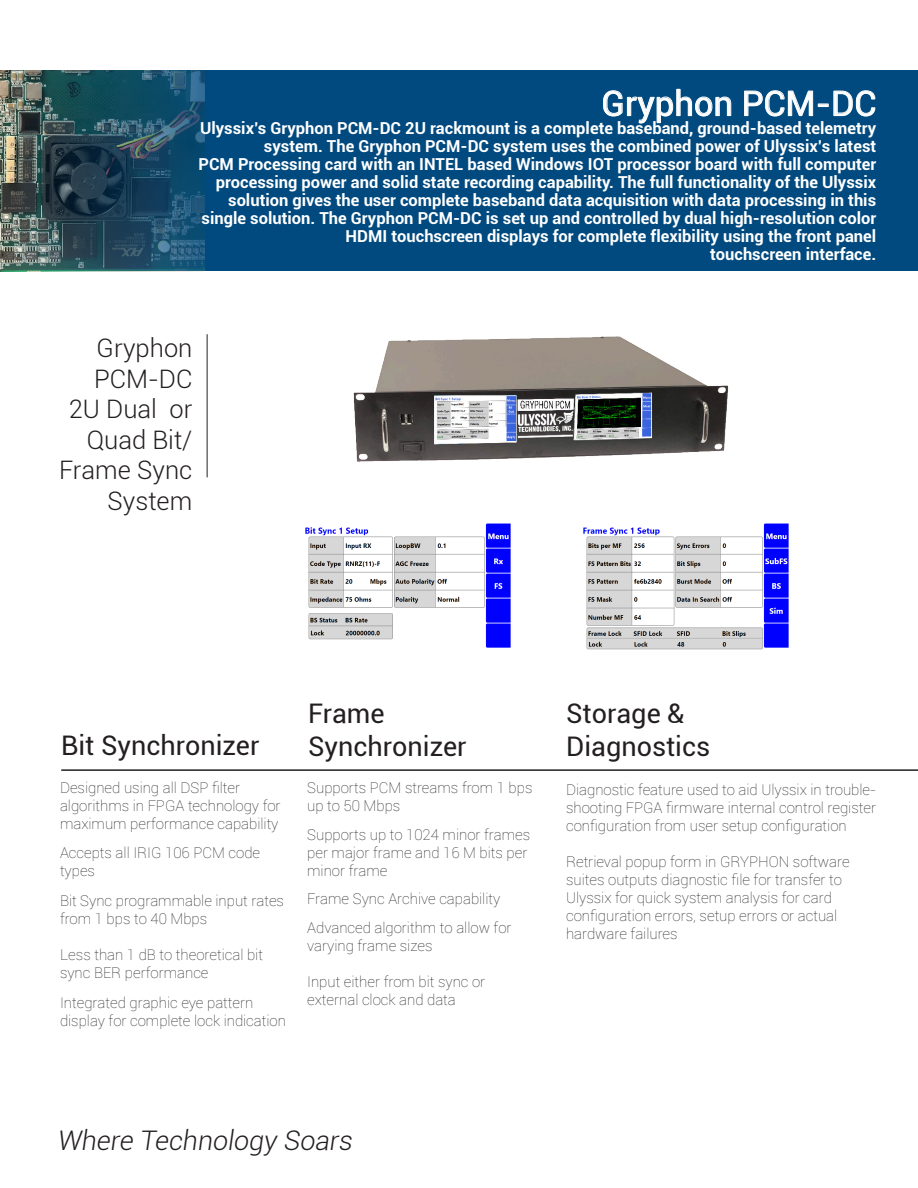
<style>
.page{position:relative;width:918px;height:1188px;background:#fff}
.page>*{position:absolute;margin:0;border:0;box-sizing:border-box;transform-origin:0 0}
.t1{font:34.5px "Roboto";color:#fff}
.t2{font:27px "Roboto";color:#231f20}
.t3{font:300 27px "Roboto";color:#231f20}
.t4{font:300 25.5px/30.6px "Roboto";color:#231f20}
.t5{font:700 16.5px/18px "Roboto";color:#fff;text-align:right}
.t6{font:100 15px/18px "Roboto";color:#231f20}
</style>
<div class="page">
<div style="left:0;top:71px;width:918px;height:200px;background:#004a7f"></div>
<hr style="left:207px;top:334px;width:1px;height:143px;background:#231f20">
<img style="left:583px;top:524px;width:205px;height:126px">
<img style="left:305px;top:524px;width:206px;height:124px">
<img style="left:353px;top:336px;width:376px;height:126px">
<hr style="left:61px;top:769px;width:857px;height:2px;background:#231f20">
<img style="left:0;top:71px;width:204px;height:200px">
<svg style="left:603px;top:89px;width:129px;height:35px"></svg>
<svg style="left:744px;top:90px;width:132px;height:27px"></svg>
<p class="t1" style="left:602px;top:79px;width:276px">Gryphon PCM-DC</p>
<p class="t5" style="left:199px;top:118px;width:679px">Ulyssix’s Gryphon PCM-DC 2U rackmount is a complete baseband, ground-based telemetry system. The Gryphon PCM-DC system uses the combined power of Ulyssix’s latest<br>PCM Processing card with an INTEL based Windows IOT processor board with full computer processing power and solid state recording capability. The full functionality of the Ulyssix solution gives the user complete baseband data acquisition with data processing in this single solution. The Gryphon PCM-DC is set up and controlled by dual high-resolution color HDMI touchscreen displays for complete flexibility using the front panel<br>touchscreen interface.</p>
<p class="t4" style="left:94px;top:332px;width:100px">Gryphon<br>PCM-DC</p>
<p class="t4" style="left:59px;top:393px;width:135px;text-align:right">2U Dual or<br>Quad Bit/<br>Frame Sync</p>
<p class="t4" style="left:108px;top:485px;width:86px">System</p>
<p class="t2" style="left:61px;top:726px;width:200px">Bit Synchronizer</p>
<p class="t6" style="left:60px;top:778px;width:222px">Designed using all DSP filter algorithms in FPGA technology for maximum performance capability</p>
<p class="t6" style="left:60px;top:843px;width:202px">Accepts all IRIG 106 PCM code types</p>
<p class="t6" style="left:60px;top:891px;width:226px">Bit Sync programmable input rates from 1 bps to 40 Mbps</p>
<p class="t6" style="left:60px;top:945px;width:205px">Less than 1 dB to theoretical bit sync BER performance</p>
<p class="t6" style="left:60px;top:993px;width:227px">Integrated graphic eye pattern display for complete lock indication</p>
<p class="t2" style="left:308px;top:695px;width:78px">Frame</p>
<p class="t2" style="left:308px;top:727px;width:160px">Synchronizer</p>
<p class="t6" style="left:307px;top:778px;width:227px">Supports PCM streams from 1 bps up to 50 Mbps</p>
<p class="t6" style="left:307px;top:825px;width:225px">Supports up to 1024 minor frames per major frame and 16 M bits per minor frame</p>
<p class="t6" style="left:307px;top:889px;width:195px">Frame Sync Archive capability</p>
<p class="t6" style="left:307px;top:918px;width:206px">Advanced algorithm to allow for varying frame sizes</p>
<p class="t6" style="left:307px;top:972px;width:180px">Input either from bit sync or external clock and data</p>
<p class="t2" style="left:566px;top:695px;width:120px">Storage &amp;</p>
<p class="t2" style="left:566px;top:727px;width:146px">Diagnostics</p>
<p class="t6" style="left:566px;top:780px;width:312px;text-align:justify">Diagnostic feature used to aid Ulyssix in trouble&shy;shooting FPGA firmware internal control register configuration from user setup configuration</p>
<p class="t6" style="left:566px;top:852px;width:285px">Retrieval popup form in GRYPHON software suites outputs diagnostic file for transfer to Ulyssix for quick system analysis for card configuration errors, setup errors or actual hardware failures</p>
<p class="t3" style="left:57px;top:1122px;width:301px">Where Technology Soars</p>
</div>
